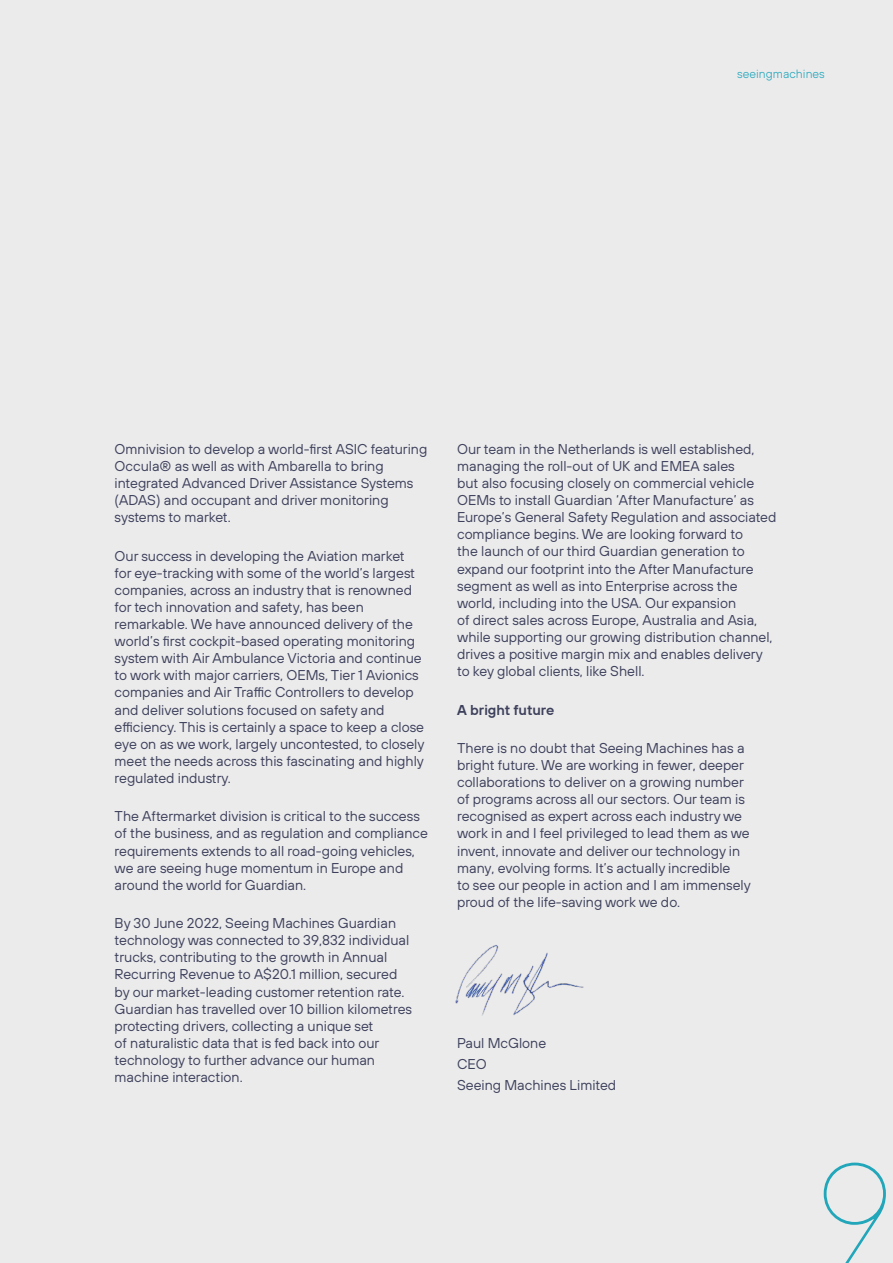
<style>
.page{position:relative;width:893px;height:1263px;background:#ebebec}
.page>*{position:absolute;margin:0;border:0;box-sizing:border-box;transform-origin:0 0}
.t1{font:100 141.45px "TT Hoves";color:#22a6ba}
.t2{font:14.25px/17.1px "TT Hoves";color:#3e415c}
.t3{font:600 14.25px "TT Hoves";color:#3e415c}
.t4{font:300 12px "TT Hoves";color:#22a6ba}
</style>
<div class="page">
<img style="left:455px;top:945px;width:129px;height:71px">
<p class="t4" style="left:737px;top:66px;width:89px">seeingmachines</p>
<p class="t2" style="left:115px;top:440px;width:314px">Omnivision to develop a world-first ASIC featuring Occula® as well as with Ambarella to bring integrated Advanced Driver Assistance Systems (ADAS) and occupant and driver monitoring systems to market.</p>
<p class="t2" style="left:115px;top:547px;width:311px">Our success in developing the Aviation market for eye-tracking with some of the world’s largest companies, across an industry that is renowned for tech innovation and safety, has been remarkable. We have announced delivery of the world’s first cockpit-based operating monitoring system with Air Ambulance Victoria and continue to work with major carriers, OEMs, Tier 1 Avionics companies and Air Traffic Controllers to develop and deliver solutions focused on safety and efficiency. This is certainly a space to keep a close eye on as we work, largely uncontested, to closely meet the needs across this fascinating and highly regulated industry.</p>
<p class="t2" style="left:115px;top:808px;width:315px">The Aftermarket division is critical to the success of the business, and as regulation and compliance requirements extends to all road-going vehicles, we are seeing huge momentum in Europe and around the world for Guardian.</p>
<p class="t2" style="left:115px;top:914px;width:299px">By 30 June 2022, Seeing Machines Guardian technology was connected to 39,832 individual trucks, contributing to the growth in Annual Recurring Revenue to A$20.1 million, secured by our market-leading customer retention rate.<br>Guardian has travelled over 10 billion kilometres protecting drivers, collecting a unique set<br>of naturalistic data that is fed back into our technology to further advance our human machine interaction.</p>
<p class="t2" style="left:457px;top:440px;width:321px">Our team in the Netherlands is well established, managing the roll-out of UK and EMEA sales<br>but also focusing closely on commercial vehicle OEMs to install Guardian ‘After Manufacture’ as Europe’s General Safety Regulation and associated compliance begins. We are looking forward to<br>the launch of our third Guardian generation to expand our footprint into the After Manufacture segment as well as into Enterprise across the world, including into the USA. Our expansion<br>of direct sales across Europe, Australia and Asia, while supporting our growing distribution channel, drives a positive margin mix and enables delivery to key global clients, like Shell.</p>
<p class="t3" style="left:457px;top:700px;width:99px">A bright future</p>
<p class="t2" style="left:457px;top:739px;width:295px">There is no doubt that Seeing Machines has a bright future. We are working in fewer, deeper collaborations to deliver on a growing number of programs across all our sectors. Our team is recognised as expert across each industry we work in and I feel privileged to lead them as we invent, innovate and deliver our technology in many, evolving forms. It’s actually incredible<br>to see our people in action and I am immensely proud of the life-saving work we do.</p>
<p class="t2" style="left:457px;top:1032px;width:161px;line-height:21.3px">Paul McGlone<br>CEO<br>Seeing Machines Limited</p>
<h1 class="t1" style="left:817px;top:1126px;width:78px">9</h1>
</div>
